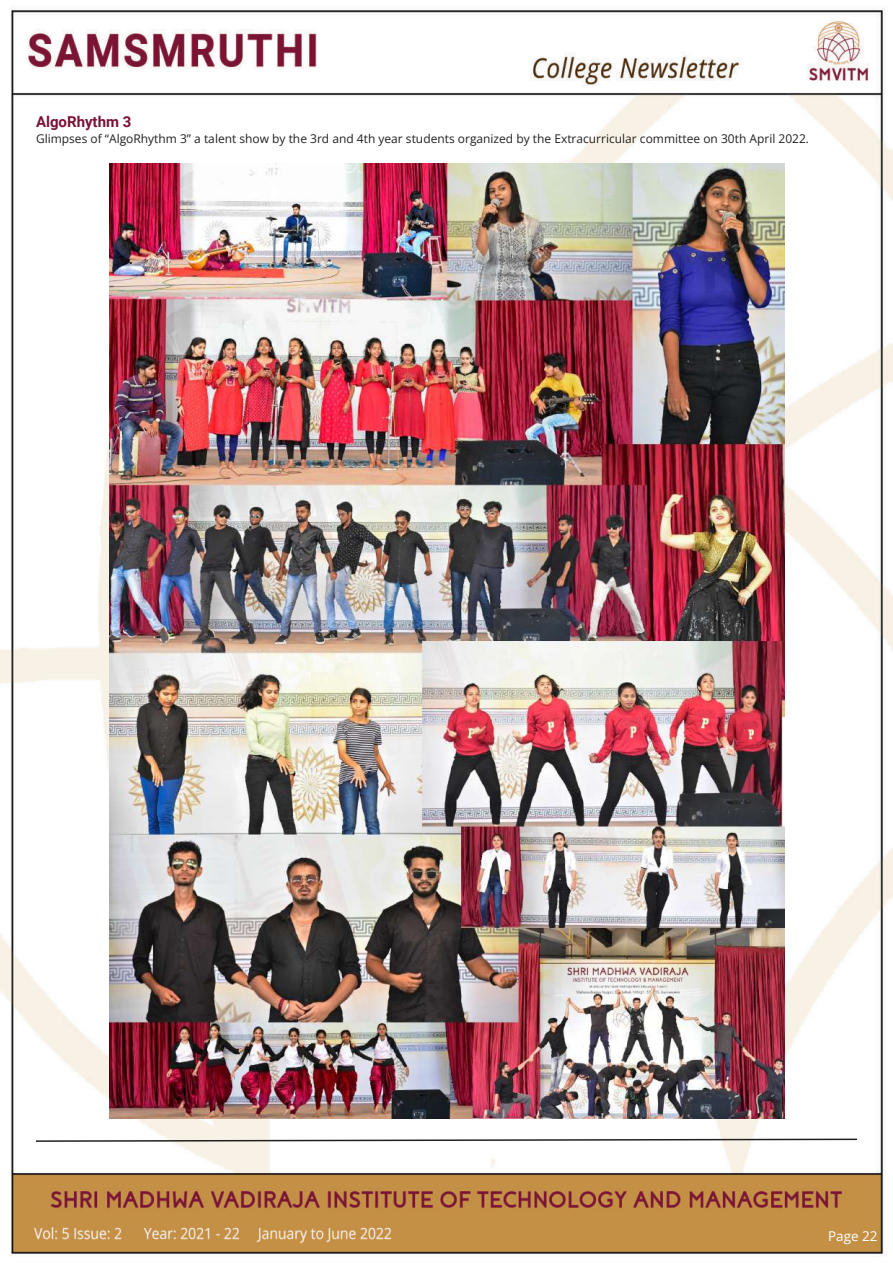
<style>
.page{position:relative;width:893px;height:1263px;background:#fff}
.page>*{position:absolute;margin:0;border:0;box-sizing:border-box;transform-origin:0 0}
.t1{font:700 15px "Roboto";color:#7b1236}
.t2{font:13.5px "Open Sans";color:#fff}
.t3{font:12px "Open Sans";color:#231f20}
</style>
<div class="page">
<img style="left:0;top:6px;width:893px;height:1250px">
<img style="left:110px;top:164px;width:674px;height:954px">
<svg style="left:34px;top:1138px;width:824px;height:4px"></svg>
<p class="t1" style="left:36px;top:111px;width:97px">AlgoRhythm 3</p>
<p class="t3" style="left:36px;top:131px;width:775px">Glimpses of “AlgoRhythm 3” a talent show by the 3rd and 4th year students organized by the Extracurricular committee on 30th April 2022.</p>
<p class="t2" style="left:828px;top:1227px;width:51px">Page 22</p>
</div>
